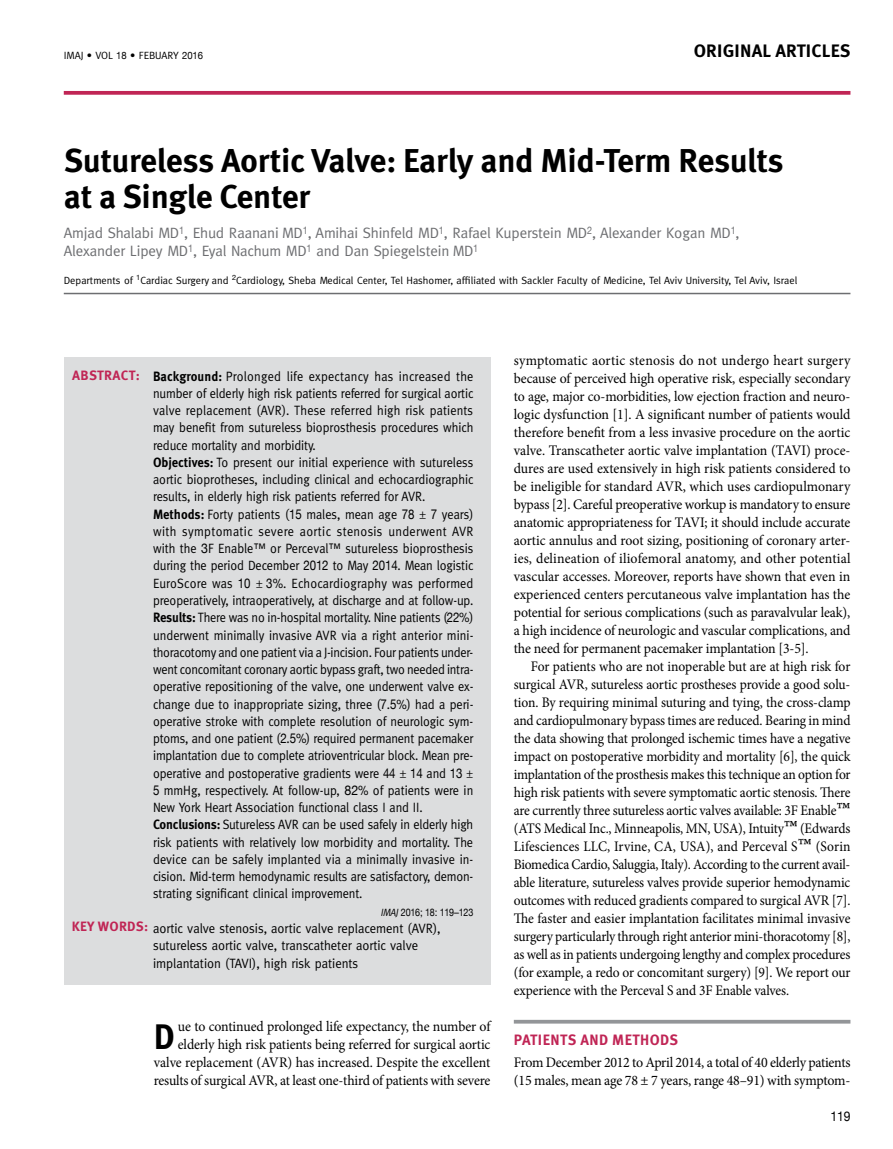
<style>
.page{position:relative;width:893px;height:1149px;background:#fff}
.page>*{position:absolute;margin:0;border:0;box-sizing:border-box;transform-origin:0 0}
.t1{font:700 35.4px "Meta Pro";color:#000;scale:.95 1}
.t2{font:700 33px/36px "Meta Pro";letter-spacing:-.01em;color:#000}
.t3{font:33px "Minion Pro";color:#000;scale:.93 1}
.t4{font:700 18px "Meta Pro";letter-spacing:.01em;color:#000}
.t5{font:15px/18px "Meta";letter-spacing:-.01em;color:#6d6e71}
.t6{font:700 15px "Meta Pro";letter-spacing:.03em;color:#c02555}
.t7{font:14.55px/18px "Minion Pro";letter-spacing:-.01em;color:#000;text-align:right;scale:.95 1}
.t8{font:14.55px/18px "Minion Pro";letter-spacing:-.01em;color:#000;text-align:justify;scale:.93 1}
.t9{font:14.55px/18px "Minion Pro";letter-spacing:-.01em;color:#000;scale:.96 1}
.t10{font:14.55px "Minion Pro";letter-spacing:.01em;color:#000;scale:.93 1}
.t11{font:13.5px/17.2px "Meta";letter-spacing:-.01em;color:#000;scale:.92 1}
.t12{font:13.5px/17.2px "Meta";letter-spacing:-.01em;color:#000;scale:.95 1}
.t13{font:700 13.5px "Meta Pro";letter-spacing:.02em;color:#c02555}
.t14{font:13.5px "Helvetica Neue";color:#000;scale:.9 1}
.t15{font:10.5px "Meta";color:#000}
.t16{font:10.5px "Helvetica Neue";letter-spacing:-.02em;color:#000;scale:.85 1}
.s1{font-family:"Helvetica Neue";font-size:10.2px}
.s2{font-family:"Meta Pro";font-weight:700}
.s3{font-family:"Helvetica Neue"}
.s4{font-family:"Minion Pro"}
.s5{font-family:"Meta";font-style:italic}
</style>
<div class="page">
<svg style="left:64px;top:91px;width:786px;height:4px;background:#c43460"></svg>
<div style="left:64px;top:357px;width:426px;height:627px;background:#dcddde"></div>
<hr style="left:64px;top:293px;width:786px;height:1px;background:#6d6e71">
<svg style="left:514px;top:1019px;width:336px;height:4px"></svg>
<p class="t15" style="left:64px;top:50px;width:141px">IMAJ • VOL <span class="s1">18</span> • febuary <span class="s1">2016</span></p>
<h3 class="t4" style="left:694px;top:39px;width:158px">Original Articles</h3>
<h2 class="t2" style="left:64px;top:143px;width:721px">Sutureless Aortic Valve: Early and Mid-Term Results at a Single Center</h2>
<p class="t5" style="left:64px;top:224px;width:677px">Amjad Shalabi MD<sup>1</sup>, Ehud Raanani MD<sup>1</sup>, Amihai Shinfeld MD<sup>1</sup>, Rafael Kuperstein MD<sup>2</sup>, Alexander Kogan MD<sup>1</sup>,<br>Alexander Lipey MD<sup>1</sup>, Eyal Nachum MD<sup>1</sup> and Dan Spiegelstein MD<sup>1</sup></p>
<p class="t15" style="left:64px;top:274px;width:735px">Departments of <sup>1</sup>Cardiac Surgery and <sup>2</sup>Cardiology, Sheba Medical Center, Tel Hashomer, affiliated with Sackler Faculty of Medicine, Tel Aviv University, Tel Aviv, Israel</p>
<p class="t11" style="left:153px;top:367px;width:350px"><span class="s2">Background:</span> Prolonged life expectancy has increased the number of elderly high risk patients referred for surgical aortic valve replacement (AVR). These referred high risk patients may benefit from sutureless bioprosthesis procedures which reduce mortality and morbidity.<br><span class="s2">Objectives:</span> To present our initial experience with sutureless aortic bioprotheses, including clinical and echocardiographic results, in elderly high risk patients referred for AVR.<br><span class="s2">Methods:</span> Forty patients (<span class="s3">15</span> males, mean age <span class="s3">78</span> <span class="s4">±</span> <span class="s3">7</span> years) with symptomatic severe aortic stenosis underwent AVR with the <span class="s3">3</span>F Enable™ or Perceval™ sutureless bioprosthesis during the period December <span class="s3">2012</span> to May <span class="s3">2014</span>. Mean logistic EuroScore was <span class="s3">10</span> <span class="s4">±</span> <span class="s3">3</span>%. Echocardiography was performed preoperatively, intraoperatively, at discharge and at follow-up.<br><span class="s2">Results:</span> There was no in-hospital mortality. Nine patients (<span class="s3">22</span>%) underwent minimally invasive AVR via a right anterior mini&shy;thoracotomy and one patient via a J-incision. Four patients under&shy;went concomitant coronary aortic bypass graft, two needed intra&shy;operative repositioning of the valve, one underwent valve ex&shy;change due to inappropriate sizing, three (<span class="s3">7</span>.<span class="s3">5</span>%) had a peri&shy;operative stroke with complete resolution of neurologic sym&shy;ptoms, and one patient (<span class="s3">2</span>.<span class="s3">5</span>%) required permanent pacemaker implantation due to complete atrioventricular block. Mean pre&shy;operative and postoperative gradients were <span class="s3">44</span> <span class="s4">±</span> <span class="s3">14</span> and <span class="s3">13</span> <span class="s4">± </span><span class="s3">5</span> mmHg, respectively. At follow-up, <span class="s3">82</span>% of patients were in New York Heart Association functional class I and II.<br><span class="s2">Conclusions:</span> Sutureless AVR can be used safely in elderly high risk patients with relatively low morbidity and mortality. The device can be safely implanted via a minimally invasive in&shy;cision. Mid-term hemodynamic results are satisfactory, demon&shy;strating significant clinical improvement.</p>
<p class="t16" style="left:380px;top:905px;width:111px"><span class="s5">IMAJ</span>2016; 18: 119–123</p>
<p class="t12" style="left:153px;top:919px;width:304px">aortic valve stenosis, aortic valve replacement (AVR), sutureless aortic valve, transcatheter aortic valve implantation (TAVI), high risk patients</p>
<p class="t13" style="left:72px;top:367px;width:69px">Abstract:</p>
<p class="t13" style="left:72px;top:917px;width:47px">Key word</p>
<p class="t13" style="left:136px;top:917px;width:14px">s:</p>
<p class="t7" style="left:154px;top:1017px;width:356px">ue to continued prolonged life expectancy, the number of elderly high risk patients being referred for surgical aortic valve replacement (AVR) has increased. Despite the excellent results of surgical AVR, at least one-third of patients with severe</p>
<h1 class="t1" style="left:154px;top:1014px;width:24px">D</h1>
<p class="t7" style="left:514px;top:351px;width:356px;text-align:justify">symptomatic aortic stenosis do not undergo heart surgery because of perceived high operative risk, especially secondary to age, major co-morbidities, low ejection fraction and neuro&shy;logic dysfunction [1]. A significant number of patients would therefore benefit from a less invasive procedure on the aortic valve. Transcatheter aortic valve implantation (TAVI) proce&shy;dures are used extensively in high risk patients considered to be ineligible for standard AVR, which uses cardiopulmonary bypass [2]. Careful preoperative workup is mandatory to ensure anatomic appropriateness for TAVI; it should include accurate aortic annulus and root sizing, positioning of coronary arter&shy;ies, delineation of iliofemoral anatomy, and other potential vascular accesses. Moreover, reports have shown that even in experienced centers percutaneous valve implantation has the potential for serious complications (such as paravalvular leak), a high incidence of neurologic and vascular complications, and the need for permanent pacemaker implantation [3-5].</p>
<p class="t8" style="left:514px;top:657px;width:364px;text-indent:17px">For patients who are not inoperable but are at high risk for surgical AVR, sutureless aortic prostheses provide a good solu&shy;tion. By requiring minimal suturing and tying, the cross-clamp and cardiopulmonary bypass times are reduced. Bearing in mind the data showing that prolonged ischemic times have a negative impact on postoperative morbidity and mortality [6], the quick implantation of the prosthesis makes this technique an option for high risk patients with severe symptomatic aortic stenosis. There are currently three sutureless aortic valves available: 3F Enable</p>
<h2 class="t3" style="left:836px;top:791px;width:17px">™</h2>
<p class="t8" style="left:514px;top:819px;width:292px">(ATS Medical Inc., Minneapolis, MN, USA), Intuity</p>
<h2 class="t3" style="left:784px;top:809px;width:17px">™</h2>
<p class="t8" style="left:800px;top:819px;width:56px">(Edwards</p>
<p class="t10" style="left:514px;top:836px;width:307px">Lifesciences LLC, Irvine, CA, USA), and Perceval S</p>
<h2 class="t3" style="left:798px;top:827px;width:17px">™</h2>
<p class="t8" style="left:514px;top:837px;width:364px;text-indent:302px">(Sorin Biomedica Cardio, Saluggia, Italy). According to the current avail&shy;able literature, sutureless valves provide superior hemodynamic outcomes with reduced gradients compared to surgical AVR [7].<br>The faster and easier implantation facilitates minimal invasive surgery particularly through right anterior mini-thoracotomy [8], as well as in patients undergoing lengthy and complex procedures (for example, a redo or concomitant surgery) [9]. We report our experience with the Perceval S and 3F Enable valves.</p>
<p class="t6" style="left:514px;top:1029px;width:165px">PATIENTS AND METHODS</p>
<p class="t9" style="left:514px;top:1053px;width:352px">From December 2012 to April 2014, a total of 40 elderly patients (15 males, mean age 78 ± 7 years, range 48–91) with symptom-</p>
<p class="t14" style="left:830px;top:1108px;width:24px">119</p>
</div>
